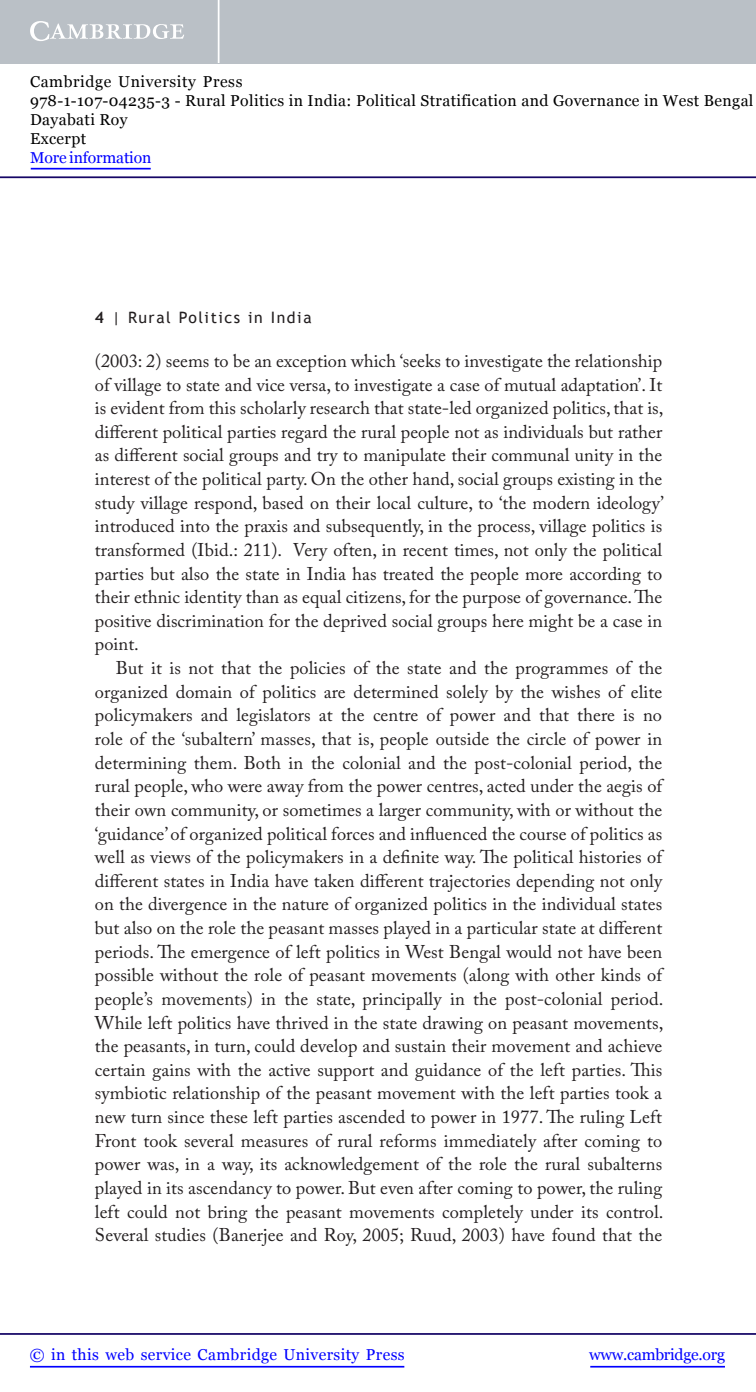
<style>
.page{position:relative;width:756px;height:1392px;background:#fff}
.page>*{position:absolute;margin:0;border:0;box-sizing:border-box;transform-origin:0 0}
.Body-text{font:18.38px/23.6px "Adobe Caslon Pro";letter-spacing:.005em;color:#231f20;text-align:justify}
.t1{font:15.75px/18.9px "Georgia";letter-spacing:.025em;color:#000}
.t2{font:15.75px "Georgia";letter-spacing:.025em;color:#00f}
.t3{font:15.75px "Trebuchet MS";letter-spacing:.1em;color:#231f20}
.t4{font:15.75px "Georgia";letter-spacing:-.015em;color:#00f}
.t5{font:15.75px "Georgia";letter-spacing:-.01em;color:#00f}
.s1{font-weight:700}
</style>
<div class="page">
<hr style="left:590px;top:1366px;width:135px;height:1px;background:#00f">
<hr style="left:0;top:1333px;width:756px;height:2px;background:#150666">
<hr style="left:30px;top:1366px;width:374px;height:1px;background:#00f">
<div style="left:0;top:0;width:756px;height:63px;background:#bac0c6"></div>
<svg style="left:30px;top:21px;width:154px;height:20px"></svg>
<hr style="left:218px;top:0;width:1px;height:63px;background:#fff">
<hr style="left:0;top:176px;width:756px;height:2px;background:#150666">
<hr style="left:31px;top:168px;width:120px;height:1px;background:#00f">
<p class="t1" style="left:30px;top:72px;width:725px">Cambridge University Press<br>978-1-107-04235-3 - Rural Politics in India: Political Stratification and Governance in West Bengal Dayabati Roy<br>Excerpt</p>
<p class="t5" style="left:30px;top:148px;width:123px">More information</p>
<p class="t3" style="left:95px;top:308px;width:218px"><span class="s1">4</span> | Rural Politics in India</p>
<p class="Body-text" style="left:95px;top:349px;width:570px">(2003: 2) seems to be an exception which ‘seeks to investigate the relationship of village to state and vice versa, to investigate a case of mutual adaptation’. It is evident from this scholarly research that state-led organized politics, that is, different political parties regard the rural people not as individuals but rather as different social groups and try to manipulate their communal unity in the interest of the political party. On the other hand, social groups existing in the study village respond, based on their local culture, to ‘the modern ideology’ introduced into the praxis and subsequently, in the process, village politics is transformed (Ibid.: 211). Very often, in recent times, not only the political parties but also the state in India has treated the people more according to their ethnic identity than as equal citizens, for the purpose of governance. The positive discrimination for the deprived social groups here might be a case in point.</p>
<p class="Body-text" style="left:95px;top:656px;width:570px;text-indent:21px">But it is not that the policies of the state and the programmes of the organized domain of politics are determined solely by the wishes of elite policymakers and legislators at the centre of power and that there is no role of the ‘subaltern’ masses, that is, people outside the circle of power in determining them. Both in the colonial and the post-colonial period, the rural people, who were away from the power centres, acted under the aegis of their own community, or sometimes a larger community, with or without the ‘guidance’ of organized political forces and influenced the course of politics as well as views of the policymakers in a definite way. The political histories of different states in India have taken different trajectories depending not only on the divergence in the nature of organized politics in the individual states but also on the role the peasant masses played in a particular state at different periods. The emergence of left politics in West Bengal would not have been possible without the role of peasant movements (along with other kinds of people’s movements) in the state, principally in the post-colonial period.<br>While left politics have thrived in the state drawing on peasant movements, the peasants, in turn, could develop and sustain their movement and achieve certain gains with the active support and guidance of the left parties. This symbiotic relationship of the peasant movement with the left parties took a new turn since these left parties ascended to power in 1977. The ruling Left Front took several measures of rural reforms immediately after coming to power was, in a way, its acknowledgement of the role the rural subalterns played in its ascendancy to power. But even after coming to power, the ruling left could not bring the peasant movements completely under its control.<br>Several studies (Banerjee and Roy, 2005; Ruud, 2003) have found that the</p>
<p class="t2" style="left:30px;top:1345px;width:376px">© in this web service Cambridge University Press</p>
<p class="t4" style="left:589px;top:1345px;width:137px">www.cambridge.org</p>
</div>
